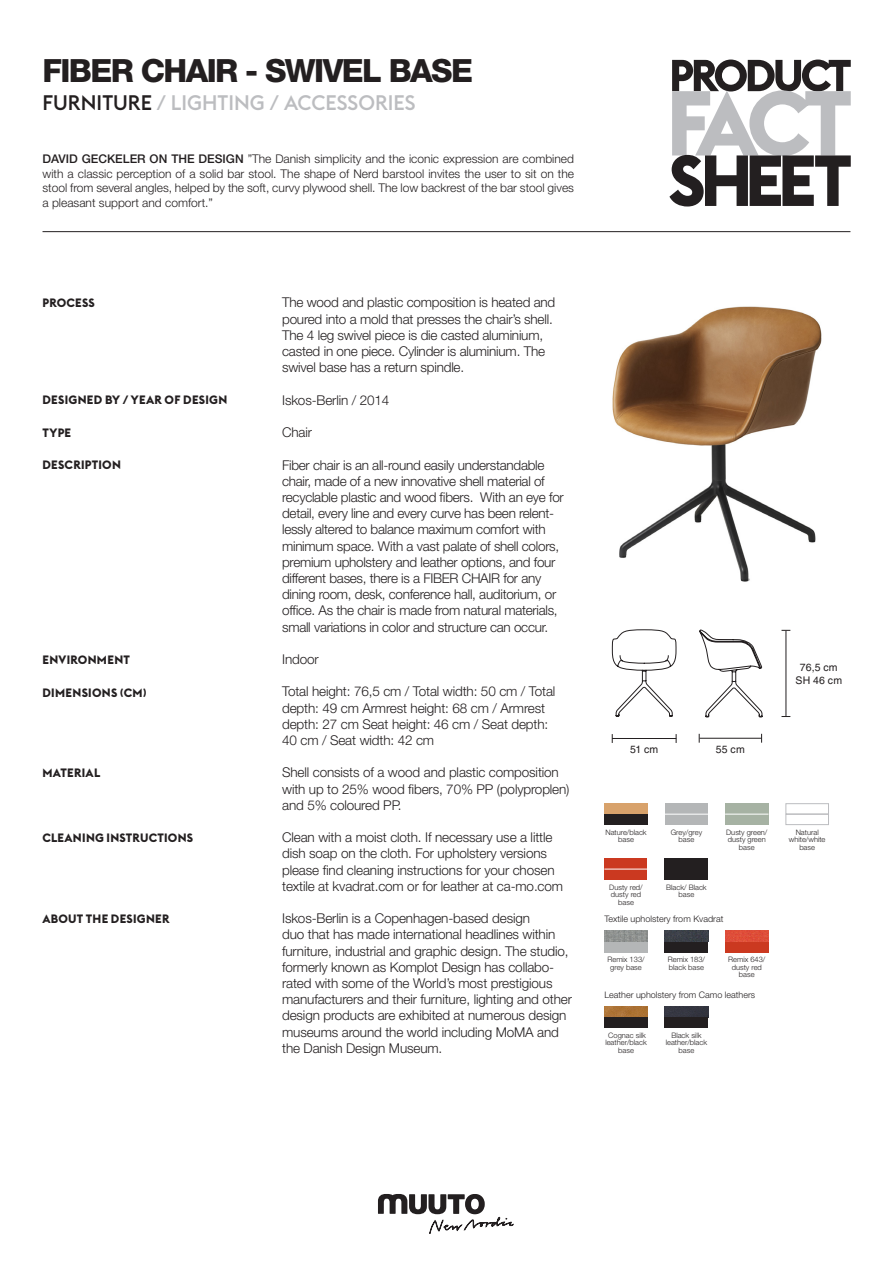
<style>
.page{position:relative;width:893px;height:1263px;background:#fff}
.page>*{position:absolute;margin:0;border:0;box-sizing:border-box;transform-origin:0 0}
.t1{font:800 32.1px "Helvetica Neue LT Std";letter-spacing:-.05em;color:#231f20}
.t2{font:500 20.7px "Euclid Flex";color:#bcbdc0}
.text_factsheet{font:300 13.5px/16.2px "Helvetica Neue LT Std";letter-spacing:-.01em;color:#231f20}
.text_on_the_design{font:300 12px/14.4px "Helvetica Neue LT Std";color:#231f20;text-align:justify}
.tekst{font:700 12px "Euclid Flex";letter-spacing:.02em;color:#231f20}
.Body_pricelist{font:10.5px "Helvetica LT Std";letter-spacing:.025em;color:#231f20}
.text_factsheet-2{font:300 9px "Helvetica Neue LT Std";color:#231f20}
.text_factsheet-3{font:300 7.5px/7.5px "Helvetica Neue LT Std";color:#231f20;text-align:center}
.s1{color:#231f20}
.s2{font-weight:500}
</style>
<div class="page">
<img style="left:612px;top:306px;width:210px;height:276px">
<hr style="left:43px;top:231px;width:807px;height:1px;background:#231f20">
<svg style="left:669px;top:60px;width:182px;height:146px"></svg>
<svg style="left:378px;top:1194px;width:136px;height:40px"></svg>
<hr style="left:786px;top:631px;width:1px;height:85px;background:#231f20">
<hr style="left:612px;top:738px;width:64px;height:1px;background:#231f20">
<hr style="left:700px;top:738px;width:61px;height:1px;background:#231f20">
<div style="left:725px;top:803px;width:43px;height:11px;background:#a6b2a3"></div>
<div style="left:725px;top:814px;width:43px;height:11px;background:#a6b2a3"></div>
<hr style="left:725px;top:814px;width:43px;height:1px;background:#fff">
<img style="left:665px;top:1006px;width:43px;height:11px">
<div style="left:665px;top:1017px;width:43px;height:11px;background:#231f20"></div>
<img style="left:604px;top:1006px;width:44px;height:11px">
<div style="left:604px;top:1017px;width:44px;height:11px;background:#231f20"></div>
<img style="left:725px;top:931px;width:43px;height:11px">
<div style="left:725px;top:942px;width:43px;height:10px;background:#cb3920"></div>
<img style="left:665px;top:931px;width:43px;height:11px">
<div style="left:665px;top:942px;width:43px;height:10px;background:#231f20"></div>
<img style="left:604px;top:931px;width:44px;height:11px">
<div style="left:604px;top:942px;width:44px;height:10px;background:#b4b6b7"></div>
<div style="left:785px;top:803px;width:44px;height:11px;background:#fff;border:1px solid #bcbdc0"></div>
<div style="left:785px;top:814px;width:44px;height:11px;background:#fff;border:1px solid #bcbdc0"></div>
<div style="left:604px;top:858px;width:43px;height:11px;background:#cb3920"></div>
<div style="left:604px;top:869px;width:43px;height:11px;background:#cb3920"></div>
<hr style="left:604px;top:869px;width:44px;height:1px;background:#fff">
<div style="left:665px;top:803px;width:43px;height:11px;background:#b4b6b7"></div>
<div style="left:665px;top:814px;width:43px;height:11px;background:#b4b6b7"></div>
<hr style="left:665px;top:814px;width:43px;height:1px;background:#fff">
<div style="left:604px;top:803px;width:44px;height:11px;background:#d8a26b"></div>
<div style="left:604px;top:814px;width:44px;height:11px;background:#231f20"></div>
<div style="left:665px;top:858px;width:43px;height:22px;background:#231f20"></div>
<svg style="left:699px;top:630px;width:64px;height:88px"></svg>
<svg style="left:612px;top:629px;width:65px;height:88px"></svg>
<p class="t1" style="left:43px;top:52px;width:432px">FIBER CHAIR - SWIVEL BASE</p>
<p class="t2" style="left:43px;top:91px;width:375px"><span class="s1">FURNITURE</span> / LIGHTING / ACCESSORIES</p>
<p class="text_on_the_design" style="left:43px;top:152px;width:533px"><span class="s2">DAVID GECKELER ON THE DESIGN</span> ”The Danish simplicity and the iconic expression are combined with a classic perception of a solid bar stool. The shape of Nerd barstool invites the user to sit on the stool from several angles, helped by the soft, curvy plywood shell. The low backrest of the bar stool gives a pleasant support and comfort.”</p>
<p class="tekst" style="left:43px;top:296px;width:54px">PROCESS</p>
<p class="tekst" style="left:43px;top:393px;width:186px">DESIGNED BY / YEAR OF DESIGN</p>
<p class="tekst" style="left:43px;top:426px;width:30px">TYPE</p>
<p class="tekst" style="left:43px;top:458px;width:80px">DESCRIPTION</p>
<p class="tekst" style="left:43px;top:653px;width:89px">ENVIRONMENT</p>
<p class="tekst" style="left:43px;top:685px;width:106px">DIMENSIONS (CM)</p>
<p class="tekst" style="left:43px;top:766px;width:59px">MATERIAL</p>
<p class="tekst" style="left:43px;top:831px;width:152px">CLEANING INSTRUCTIONS</p>
<p class="tekst" style="left:43px;top:912px;width:129px">ABOUT THE DESIGNER</p>
<p class="text_factsheet" style="left:282px;top:294px;width:275px">The wood and plastic composition is heated and poured into a mold that presses the chair’s shell.<br>The 4 leg swivel piece is die casted aluminium, casted in one piece. Cylinder is aluminium. The swivel base has a return spindle.</p>
<p class="text_factsheet" style="left:282px;top:391px;width:109px">Iskos-Berlin / 2014</p>
<p class="text_factsheet" style="left:282px;top:424px;width:31px">Chair</p>
<p class="text_factsheet" style="left:282px;top:456px;width:283px">Fiber chair is an all-round easily understandable chair, made of a new innovative shell material of recyclable plastic and wood fibers. With an eye for detail, every line and every curve has been relent&shy;lessly altered to balance maximum comfort with minimum space. With a vast palate of shell colors, premium upholstery and leather options, and four different bases, there is a FIBER CHAIR for any dining room, desk, conference hall, auditorium, or office. As the chair is made from natural materials, small variations in color and structure can occur.</p>
<p class="text_factsheet" style="left:282px;top:651px;width:38px">Indoor</p>
<p class="text_factsheet" style="left:282px;top:683px;width:275px">Total height: 76,5 cm / Total width: 50 cm / Total depth: 49 cm Armrest height: 68 cm / Armrest depth: 27 cm Seat height: 46 cm / Seat depth:<br>40 cm / Seat width: 42 cm</p>
<p class="text_factsheet" style="left:282px;top:764px;width:289px">Shell consists of a wood and plastic composition with up to 25% wood fibers, 70% PP (polyproplen) and 5% coloured PP.</p>
<p class="text_factsheet" style="left:282px;top:829px;width:282px">Clean with a moist cloth. If necessary use a little dish soap on the cloth. For upholstery versions please find cleaning instructions for your chosen textile at kvadrat.com or for leather at ca-mo.com</p>
<p class="text_factsheet" style="left:282px;top:910px;width:291px">Iskos-Berlin is a Copenhagen-based design<br>duo that has made international headlines within furniture, industrial and graphic design. The studio, formerly known as Komplot Design has collabo&shy;rated with some of the World’s most prestigious manufacturers and their furniture, lighting and other design products are exhibited at numerous design museums around the world including MoMA and the Danish Design Museum.</p>
<p class="Body_pricelist" style="left:630px;top:743px;width:30px">51 cm</p>
<p class="Body_pricelist" style="left:716px;top:743px;width:30px">55 cm</p>
<p class="Body_pricelist" style="left:800px;top:661px;width:39px">76,5 cm</p>
<p class="Body_pricelist" style="left:796px;top:674px;width:48px">SH 46 cm</p>
<p class="text_factsheet-3" style="left:605px;top:828px;width:43px">Nature/black base</p>
<p class="text_factsheet-3" style="left:671px;top:828px;width:33px">Grey/grey base</p>
<p class="text_factsheet-3" style="left:726px;top:828px;width:43px">Dusty green/ dusty green base</p>
<p class="text_factsheet-3" style="left:609px;top:883px;width:35px">Dusty red/ dusty red base</p>
<p class="text_factsheet-2" style="left:604px;top:913px;width:120px">Textile upholstery from Kvadrat</p>
<p class="text_factsheet-3" style="left:666px;top:883px;width:42px">Black/ Black base</p>
<p class="text_factsheet-3" style="left:607px;top:955px;width:39px">Remix 133/ grey base</p>
<p class="text_factsheet-3" style="left:668px;top:955px;width:39px;text-align:left">Remix 183/ black base</p>
<p class="text_factsheet-3" style="left:728px;top:955px;width:39px">Remix 643/ dusty red base</p>
<p class="text_factsheet-2" style="left:604px;top:989px;width:152px">Leather upholstery from Camo leathers</p>
<p class="text_factsheet-3" style="left:605px;top:1031px;width:43px">Cognac silk leather/black base</p>
<p class="text_factsheet-3" style="left:666px;top:1031px;width:43px">Black silk leather/black base</p>
<p class="text_factsheet-3" style="left:789px;top:828px;width:38px">Natural white/white base</p>
</div>
